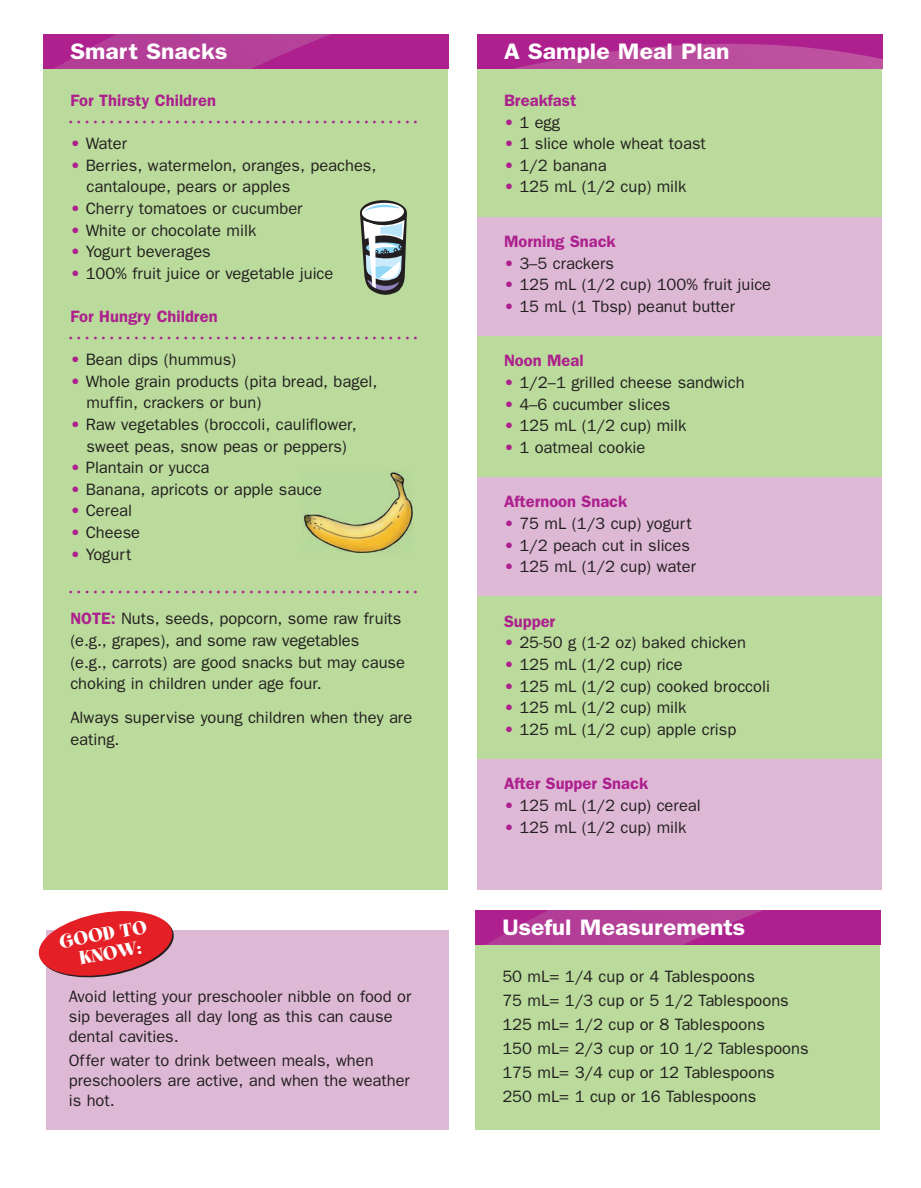
<style>
.page{position:relative;width:921px;height:1188px;background:#fff}
.page>*{position:absolute;margin:0;border:0;box-sizing:border-box;transform-origin:0 0}
.t1{font:600 22.5px "Franklin Gothic";color:#fff;scale:1.1 1}
.t2{font:21px/19.5px "Spumoni LP";color:#fff;text-align:center;scale:1.1 1}
.t3{font:18px "Spumoni LP";color:#ad208e}
.t4{font:16.5px/21.6px "Franklin Gothic";color:#231f20}
.t5{font:600 16.5px "Franklin Gothic";color:#ad208e}
.s1{color:#ad208e}
.s2{font-weight:600;color:#ad208e}
</style>
<div class="page">
<div style="left:43px;top:41px;width:405px;height:849px;background:#badb9b"></div>
<svg style="left:43px;top:34px;width:405px;height:35px;background:#b02f92"></svg>
<div style="left:477px;top:41px;width:405px;height:849px;background:#badb9b"></div>
<div style="left:477px;top:218px;width:405px;height:118px;background:#deb9d6"></div>
<div style="left:477px;top:477px;width:405px;height:119px;background:#deb9d6"></div>
<div style="left:477px;top:759px;width:405px;height:131px;background:#deb9d6"></div>
<svg style="left:477px;top:34px;width:405px;height:35px;background:#b33595"></svg>
<div style="left:46px;top:930px;width:402px;height:200px;background:#deb9d6"></div>
<svg style="left:38px;top:911px;width:136px;height:67px"></svg>
<div style="left:475px;top:917px;width:405px;height:213px;background:#badb9b"></div>
<svg style="left:475px;top:910px;width:405px;height:35px;background:#b02f92"></svg>
<img style="left:303px;top:472px;width:110px;height:81px">
<svg style="left:360px;top:200px;width:47px;height:25px"></svg>
<svg style="left:360px;top:201px;width:47px;height:94px;background:#99a6a4"></svg>
<h1 class="t1" style="left:70px;top:38px;width:144px">Smart Snacks</h1>
<p class="t5" style="left:70px;top:91px;width:147px">For Thirsty Children</p>
<p class="t4" style="left:70px;top:133px;width:58px"><span class="s1">•</span> Water</p>
<p class="t4" style="left:87px;top:154px;width:291px;text-indent:-16px"><span class="s1">•</span> Berries, watermelon, oranges, peaches, cantaloupe, pears or apples</p>
<p class="t4" style="left:70px;top:197px;width:234px"><span class="s1">•</span> Cherry tomatoes or cucumber</p>
<p class="t4" style="left:70px;top:219px;width:187px"><span class="s1">•</span> White or chocolate milk</p>
<p class="t4" style="left:70px;top:241px;width:142px"><span class="s1">•</span> Yogurt beverages</p>
<p class="t4" style="left:70px;top:262px;width:264px"><span class="s1">•</span> 100% fruit juice or vegetable juice</p>
<p class="t5" style="left:70px;top:307px;width:149px">For Hungry Children</p>
<p class="t4" style="left:70px;top:349px;width:167px"><span class="s1">•</span> Bean dips (hummus)</p>
<p class="t4" style="left:87px;top:370px;width:292px;text-indent:-16px"><span class="s1">•</span> Whole grain products (pita bread, bagel, muffin, crackers or bun)</p>
<p class="t4" style="left:70px;top:413px;width:288px;text-align:center"><span class="s1">•</span> Raw vegetables (broccoli, cauliflower, sweet peas, snow peas or peppers)</p>
<p class="t4" style="left:70px;top:457px;width:141px"><span class="s1">•</span> Plantain or yucca</p>
<p class="t4" style="left:70px;top:478px;width:253px"><span class="s1">•</span> Banana, apricots or apple sauce</p>
<p class="t4" style="left:70px;top:500px;width:63px"><span class="s1">•</span> Cereal</p>
<p class="t4" style="left:70px;top:521px;width:71px"><span class="s1">•</span> Cheese</p>
<p class="t4" style="left:70px;top:543px;width:63px"><span class="s1">•</span> Yogurt</p>
<p class="t3" style="left:69px;top:112px;width:350px">...........................................</p>
<p class="t3" style="left:69px;top:328px;width:350px">...........................................</p>
<p class="t3" style="left:69px;top:582px;width:350px">...........................................</p>
<p class="t4" style="left:70px;top:608px;width:336px"><span class="s2">NOTE:</span> Nuts, seeds, popcorn, some raw fruits (e.g., grapes), and some raw vegetables<br>(e.g., carrots) are good snacks but may cause choking in children under age four.</p>
<p class="t4" style="left:70px;top:706px;width:343px">Always supervise young children when they are eating.</p>
<p class="t2" style="left:58px;top:935px;width:82px;rotate:-10deg">GOOD TO<br>KNOW:</p>
<p class="t4" style="left:69px;top:986px;width:344px;line-height:19.8px">Avoid letting your preschooler nibble on food or sip beverages all day long as this can cause dental cavities.</p>
<p class="t4" style="left:69px;top:1051px;width:343px;line-height:19.8px">Offer water to drink between meals, when preschoolers are active, and when the weather is hot.</p>
<h1 class="t1" style="left:504px;top:38px;width:206px">A Sample Meal Plan</h1>
<p class="t5" style="left:504px;top:91px;width:74px">Breakfast</p>
<p class="t4" style="left:504px;top:111px;width:58px"><span class="s1">•</span> 1 egg</p>
<p class="t4" style="left:504px;top:133px;width:203px"><span class="s1">•</span> 1 slice whole wheat toast</p>
<p class="t4" style="left:504px;top:154px;width:104px"><span class="s1">•</span> 1/2 banana</p>
<p class="t4" style="left:504px;top:176px;width:184px"><span class="s1">•</span> 125 mL (1/2 cup) milk</p>
<p class="t5" style="left:504px;top:232px;width:113px">Morning Snack</p>
<p class="t4" style="left:504px;top:252px;width:111px"><span class="s1">•</span> 3–5 crackers</p>
<p class="t4" style="left:504px;top:274px;width:269px"><span class="s1">•</span> 125 mL (1/2 cup) 100% fruit juice</p>
<p class="t4" style="left:504px;top:295px;width:232px"><span class="s1">•</span> 15 mL (1 Tbsp) peanut butter</p>
<p class="t5" style="left:504px;top:351px;width:81px">Noon Meal</p>
<p class="t4" style="left:504px;top:371px;width:242px"><span class="s1">•</span> 1/2–1 grilled cheese sandwich</p>
<p class="t4" style="left:504px;top:393px;width:168px"><span class="s1">•</span> 4–6 cucumber slices</p>
<p class="t4" style="left:504px;top:415px;width:184px"><span class="s1">•</span> 125 mL (1/2 cup) milk</p>
<p class="t4" style="left:504px;top:436px;width:143px"><span class="s1">•</span> 1 oatmeal cookie</p>
<p class="t5" style="left:504px;top:492px;width:125px">Afternoon Snack</p>
<p class="t4" style="left:504px;top:512px;width:189px"><span class="s1">•</span> 75 mL (1/3 cup) yogurt</p>
<p class="t4" style="left:504px;top:534px;width:187px"><span class="s1">•</span> 1/2 peach cut in slices</p>
<p class="t4" style="left:504px;top:556px;width:193px"><span class="s1">•</span> 125 mL (1/2 cup) water</p>
<p class="t5" style="left:504px;top:611px;width:53px">Supper</p>
<p class="t4" style="left:504px;top:632px;width:243px"><span class="s1">•</span> 25-50 g (1-2 oz) baked chicken</p>
<p class="t4" style="left:504px;top:653px;width:180px"><span class="s1">•</span> 125 mL (1/2 cup) rice</p>
<p class="t4" style="left:504px;top:675px;width:267px"><span class="s1">•</span> 125 mL (1/2 cup) cooked broccoli</p>
<p class="t4" style="left:504px;top:697px;width:184px"><span class="s1">•</span> 125 mL (1/2 cup) milk</p>
<p class="t4" style="left:504px;top:718px;width:234px"><span class="s1">•</span> 125 mL (1/2 cup) apple crisp</p>
<p class="t5" style="left:504px;top:774px;width:146px">After Supper Snack</p>
<p class="t4" style="left:504px;top:794px;width:198px"><span class="s1">•</span> 125 mL (1/2 cup) cereal</p>
<p class="t4" style="left:504px;top:816px;width:184px"><span class="s1">•</span> 125 mL (1/2 cup) milk</p>
<h1 class="t1" style="left:502px;top:914px;width:222px">Useful Measurements</h1>
<p class="t4" style="left:502px;top:964px;width:308px;line-height:24px">50 mL= 1/4 cup or 4 Tablespoons<br>75 mL= 1/3 cup or 5 1/2 Tablespoons<br>125 mL= 1/2 cup or 8 Tablespoons<br>150 mL= 2/3 cup or 10 1/2 Tablespoons<br>175 mL= 3/4 cup or 12 Tablespoons<br>250 mL= 1 cup or 16 Tablespoons</p>
</div>
